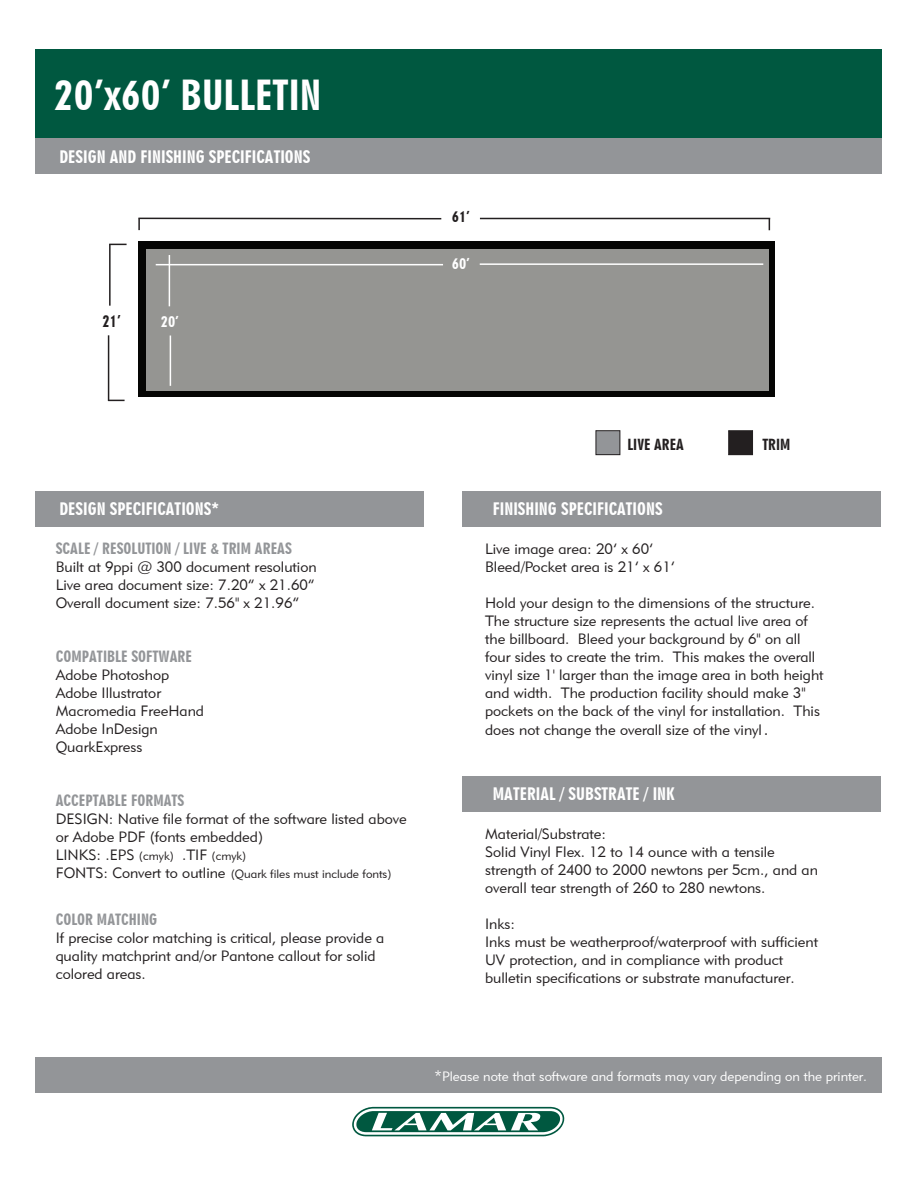
<style>
.page{position:relative;width:918px;height:1188px;background:#fff}
.page>*{position:absolute;margin:0;border:0;box-sizing:border-box;transform-origin:0 0}
.t1{font:39.75px "Geometric 706 BT Black Condensed B";color:#fff}
.t2{font:16.5px "Geometric 706 BT Black Condensed B";color:#fff}
.t3{font:15.6px "Geometric 706 BT Black Condensed B";color:#231f20;scale:.92 1}
.t4{font:14.85px/18px "Geometric 415 BT Lite A";color:#231f20}
.t5{font:14.85px "Geometric 706 BT Black Condensed B";color:#939598}
.t6{font:14.7px "Geometric 706 BT Black Condensed B";color:#231f20}
.t7{font:14.4px "Geometric 706 BT Black Condensed B";color:#fff}
.t8{font:14.4px "Geometric 706 BT Black Condensed B";color:#231f20}
.t9{font:13.5px "Geometric 415 BT Lite A";color:#fff}
.t10{font:12px/18px "Geometric 415 BT Lite A";color:#231f20}
.s1{font-size:16.5px}
.s2{font-size:14.85px}
</style>
<div class="page">
<div style="left:35px;top:49px;width:846px;height:89px;background:#005840"></div>
<div style="left:35px;top:138px;width:846px;height:35px;background:#939598"></div>
<div style="left:462px;top:491px;width:419px;height:36px;background:#939598"></div>
<div style="left:35px;top:491px;width:388px;height:36px;background:#939598"></div>
<div style="left:35px;top:1057px;width:846px;height:35px;background:#939598"></div>
<svg style="left:352px;top:1107px;width:212px;height:29px"></svg>
<hr style="left:138px;top:218px;width:303px;height:1px;background:#231f20">
<svg style="left:111px;top:244px;width:16px;height:1px"></svg>
<svg style="left:109px;top:400px;width:16px;height:1px"></svg>
<hr style="left:109px;top:244px;width:2px;height:62px;background:#231f20">
<svg style="left:138px;top:219px;width:2px;height:11px"></svg>
<hr style="left:108px;top:335px;width:1px;height:66px;background:#231f20">
<hr style="left:480px;top:218px;width:290px;height:1px;background:#231f20">
<div style="left:596px;top:431px;width:24px;height:24px;background:#939598"></div>
<div style="left:596px;top:431px;width:24px;height:24px;border:1px solid #231f20"></div>
<div style="left:729px;top:431px;width:24px;height:24px;background:#231f20"></div>
<div style="left:462px;top:777px;width:419px;height:35px;background:#939598"></div>
<div style="left:138px;top:241px;width:637px;height:156px;background:#050504"></div>
<div style="left:146px;top:249px;width:623px;height:141px;background:#959592"></div>
<hr style="left:480px;top:263px;width:283px;height:2px;background:#fff">
<hr style="left:156px;top:264px;width:287px;height:1px;background:#fff">
<hr style="left:169px;top:255px;width:1px;height:51px;background:#fff">
<hr style="left:170px;top:336px;width:1px;height:50px;background:#fff">
<h1 class="t1" style="left:54px;top:72px;width:269px">20’x60’ BULLETIN</h1>
<p class="t2" style="left:59px;top:147px;width:252px">DESIGN AND FINISHING SPECIFICATIONS</p>
<p class="t3" style="left:103px;top:312px;width:21px">21’</p>
<p class="t7" style="left:161px;top:313px;width:20px">20’</p>
<p class="t8" style="left:452px;top:209px;width:20px">61’</p>
<p class="t7" style="left:452px;top:255px;width:20px">60’</p>
<p class="t6" style="left:627px;top:435px;width:58px">LIVE AREA</p>
<p class="t6" style="left:762px;top:435px;width:30px">TRIM</p>
<p class="t2" style="left:59px;top:499px;width:162px">DESIGN SPECIFICATIONS*</p>
<p class="t2" style="left:493px;top:499px;width:171px">FINISHING SPECIFICATIONS</p>
<p class="t5" style="left:56px;top:540px;width:238px">SCALE / RESOLUTION / LIVE &amp; TRIM AREAS</p>
<p class="t4" style="left:56px;top:558px;width:262px">Built at 9ppi @ 300 document resolution<br>Live area document size: 7.20” x 21.60”<br>Overall document size: 7.56" x 21.96”</p>
<p class="t5" style="left:56px;top:648px;width:138px">COMPATIBLE SOFTWARE</p>
<p class="t4" style="left:56px;top:666px;width:150px">Adobe Photoshop<br>Adobe Illustrator<br>Macromedia FreeHand<br>Adobe InDesign<br>QuarkExpress</p>
<p class="t5" style="left:56px;top:792px;width:130px">ACCEPTABLE FORMATS</p>
<p class="t4" style="left:56px;top:810px;width:353px">DESIGN: Native file format of the software listed above or Adobe PDF (fonts embedded)<br>LINKS: .EPS</p>
<p class="t4" style="left:56px;top:846px;width:171px;text-indent:126px">.TIF<br>FONTS: Convert to outline</p>
<p class="t10" style="left:139px;top:847px;width:36px">(cmyk)</p>
<p class="t10" style="left:231px;top:847px;width:162px;text-indent:-19px">(cmyk)<br>(Quark files must include fonts)</p>
<p class="t5" style="left:56px;top:910px;width:103px">COLOR MATCHING</p>
<p class="t4" style="left:56px;top:929px;width:330px">If precise color matching is critical, please provide a quality matchprint and/or Pantone callout for solid colored areas.</p>
<p class="t4" style="left:485px;top:540px;width:191px">Live image area: 20’ x 60’<br>Bleed/Pocket area is 21’ x 61’</p>
<p class="t4" style="left:485px;top:594px;width:340px">Hold your design to the dimensions of the structure.<br>The structure size represents the actual live area of the billboard. Bleed your background by 6" on all four sides to create the trim. This makes the overall vinyl size 1' larger than the image area in both height and width. The production facility should make 3" pockets on the back of the vinyl for installation. This</p>
<p class="t4" style="left:485px;top:721px;width:285px">does not change the overall size of the vinyl<span class="s1">.</span></p>
<p class="t2" style="left:493px;top:784px;width:183px">MATERIAL / SUBSTRATE / INK</p>
<p class="t4" style="left:485px;top:825px;width:334px">Material/Substrate:<br>Solid Vinyl Flex. 12 to 14 ounce with a tensile strength of 2400 to 2000 newtons per 5cm., and an overall tear strength of 260 to 280 newtons.</p>
<p class="t4" style="left:485px;top:915px;width:334px">Inks:<br>Inks must be weatherproof/waterproof with sufficient UV protection, and in compliance with product bulletin specifications or substrate manufacturer.</p>
<p class="t9" style="left:435px;top:1068px;width:434px"><span class="s2">*</span>Please note that software and formats may vary depending on the printer.</p>
</div>
